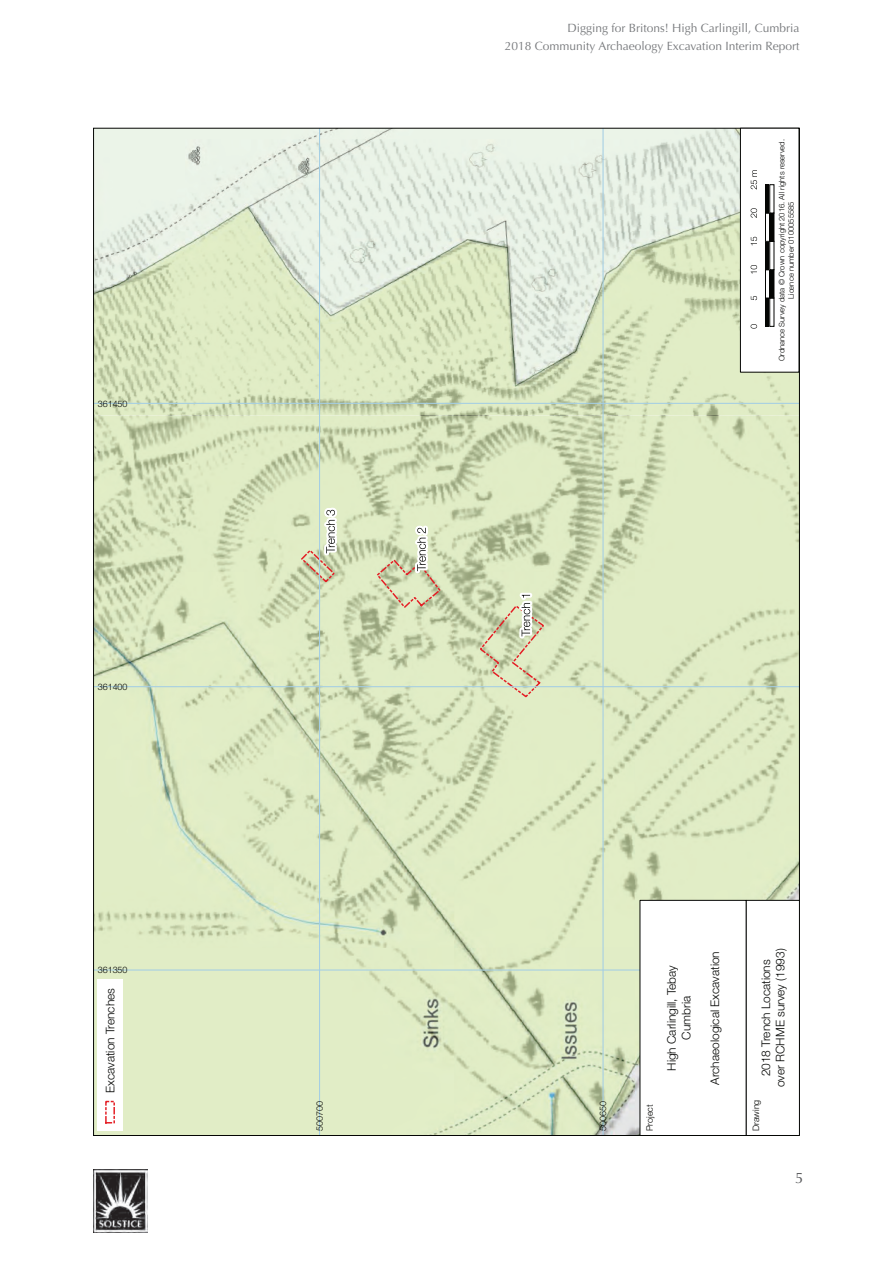
<style>
.page{position:relative;width:893px;height:1263px;background:#fff}
.page>*{position:absolute;margin:0;border:0;box-sizing:border-box;transform-origin:0 0}
.t1{font:15px "Optima";color:#57585a}
.t2{font:12px/18px "Optima";color:#76787b;text-align:right}
.t3{font:300 11.85px/14.4px "Helvetica Neue";color:#040503;text-align:center}
.t4{font:300 9px "Helvetica Neue";color:#040503}
.t5{font:300 8.85px "Helvetica Neue";color:#040503}
.t6{font:300 7.65px/9.3px "Helvetica Neue";color:#040503;text-align:center}
</style>
<div class="page">
<img style="left:95px;top:130px;width:703px;height:1004px">
<svg style="left:478px;top:591px;width:71px;height:107px;background:#d3d7b4"></svg>
<svg style="left:375px;top:522px;width:69px;height:87px;background:#d3d7b5"></svg>
<svg style="left:300px;top:504px;width:53px;height:80px;background:#d4dab9"></svg>
<hr style="left:94px;top:969px;width:705px;height:1px;background:#a4cee4">
<hr style="left:94px;top:686px;width:705px;height:1px;background:#a4cee4">
<hr style="left:94px;top:403px;width:705px;height:1px;background:#a4cee4">
<hr style="left:602px;top:128px;width:2px;height:1007px;background:#a4cee4">
<hr style="left:319px;top:128px;width:1px;height:1007px;background:#a4cee4">
<div style="left:640px;top:900px;width:106px;height:235px;background:#fff"></div>
<div style="left:639px;top:900px;width:108px;height:236px;border:1px solid #040503"></div>
<div style="left:746px;top:900px;width:53px;height:235px;background:#fff"></div>
<div style="left:746px;top:900px;width:54px;height:236px;border:1px solid #040503"></div>
<div style="left:740px;top:128px;width:59px;height:244px;background:#fff"></div>
<div style="left:740px;top:128px;width:59px;height:245px;border:1px solid #040503"></div>
<div style="left:765px;top:298px;width:5px;height:28px;background:#040503"></div>
<div style="left:765px;top:269px;width:5px;height:29px;border:1px solid #040503"></div>
<hr style="left:770px;top:270px;width:4px;height:28px;background:#040503">
<div style="left:769px;top:269px;width:5px;height:29px;border:1px solid #040503"></div>
<div style="left:765px;top:241px;width:5px;height:29px;background:#040503"></div>
<div style="left:765px;top:213px;width:5px;height:29px;border:1px solid #040503"></div>
<hr style="left:770px;top:213px;width:4px;height:28px;background:#040503">
<div style="left:769px;top:213px;width:5px;height:29px;border:1px solid #040503"></div>
<div style="left:765px;top:185px;width:5px;height:28px;background:#040503"></div>
<svg style="left:751px;top:324px;width:6px;height:5px"></svg>
<svg style="left:751px;top:296px;width:6px;height:4px"></svg>
<svg style="left:751px;top:265px;width:6px;height:9px"></svg>
<svg style="left:751px;top:237px;width:6px;height:8px"></svg>
<svg style="left:751px;top:208px;width:6px;height:10px"></svg>
<svg style="left:751px;top:170px;width:6px;height:19px"></svg>
<div style="left:97px;top:979px;width:26px;height:152px;background:#fff"></div>
<div style="left:105px;top:1101px;width:10px;height:22px;border:1px dashed #e41e25"></div>
<img style="left:94px;top:1169px;width:53px;height:64px">
<p class="t5" style="left:98px;top:400px;width:31px">361450</p>
<p class="t5" style="left:98px;top:683px;width:31px">361400</p>
<p class="t5" style="left:98px;top:967px;width:31px">361350</p>
<p class="t3" style="left:104px;top:1093px;width:106px;rotate:-90deg">Excavation Trenches</p>
<p class="t2" style="left:505px;top:19px;width:296px">Digging for Britons! High Carlingill, Cumbria<br>2018 Community Archaeology Excavation Interim Report</p>
<p class="t6" style="left:778px;top:361px;width:223px;rotate:-90deg">Ordnance Survey data © Crown copyright 2016. All rights reserved.<br>Licence number 0100055585</p>
<p class="t4" style="left:316px;top:1131px;width:31px;rotate:-90deg">500700</p>
<p class="t4" style="left:600px;top:1131px;width:31px;rotate:-90deg">500650</p>
<p class="t3" style="left:666px;top:1071px;width:107px;rotate:-90deg">High Carlingill, Tebay<br>Cumbria</p>
<p class="t4" style="left:646px;top:1131px;width:28px;rotate:-90deg">Project</p>
<p class="t3" style="left:709px;top:1085px;width:135px;rotate:-90deg">Archaeological Excavation</p>
<p class="t3" style="left:760px;top:1087px;width:140px;rotate:-90deg">2018 Trench Locations over RCHME survey (1993)</p>
<p class="t4" style="left:753px;top:1131px;width:33px;rotate:-90deg">Drawing</p>
<p class="t1" style="left:795px;top:1169px;width:10px">5</p>
</div>
